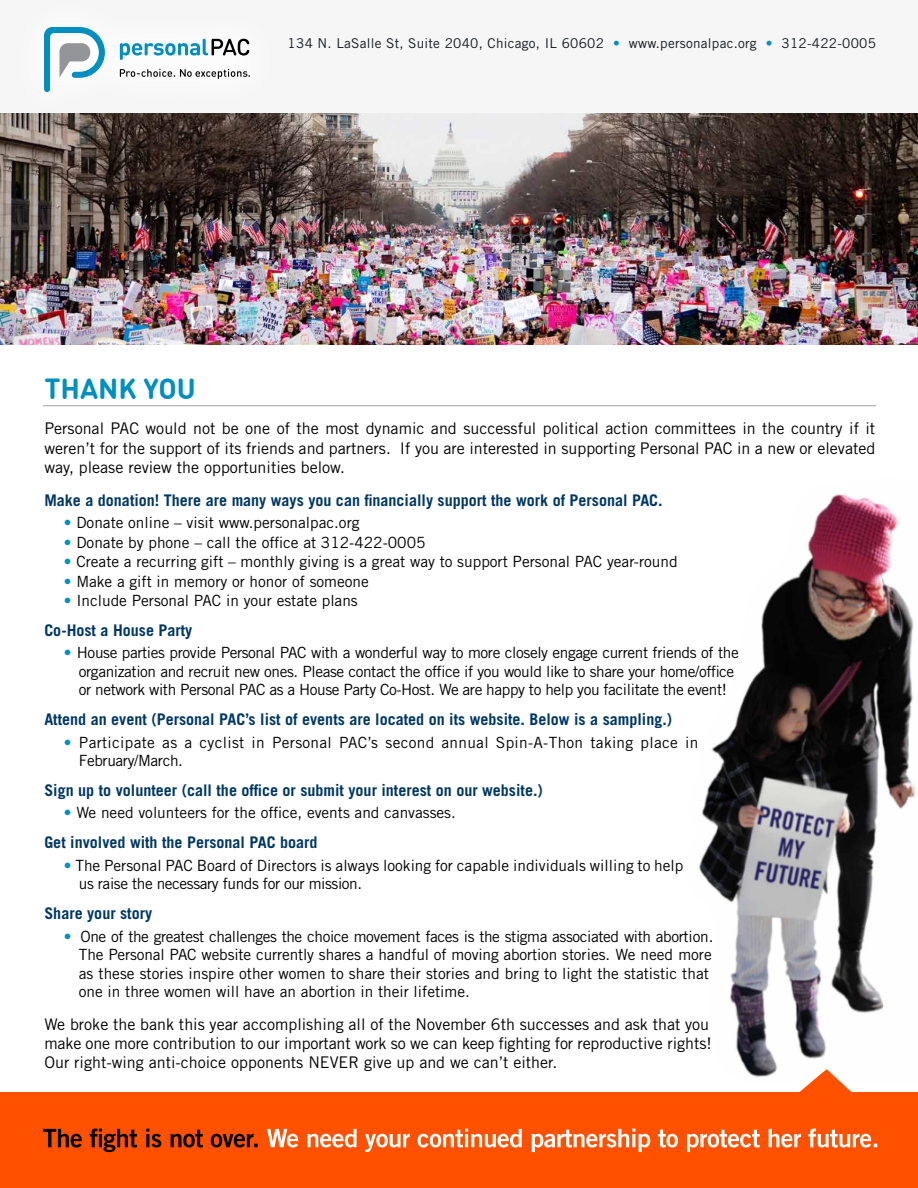
<style>
.page{position:relative;width:918px;height:1188px;background:#fff}
.page>*{position:absolute;margin:0;border:0;box-sizing:border-box;transform-origin:0 0}
.t1{font:700 28.5px "DIN Round Offc";color:#008fbe}
.t2{font:16.05px/19.2px "Trade Gothic LT Std";color:#000;text-align:justify}
.t3{font:700 16.05px "Trade Gothic LT Std";color:#003764}
.t4{font:15.45px/18.6px "Trade Gothic LT Std";color:#000}
.t5{font:15.45px/18.6px "Trade Gothic LT Std";letter-spacing:-.025em;color:#000}
.t6{font:15.45px/18.6px "Trade Gothic LT Std";letter-spacing:.02em;color:#000}
.t7{font:13.5px "Trade Gothic LT Std";letter-spacing:.02em;color:#101820}
.s1{color:#008fbe}
</style>
<div class="page">
<div style="left:0;top:0;width:918px;height:138px;background:#f7f6f6"></div>
<div style="left:0;top:1093px;width:918px;height:95px;background:#ff5100"></div>
<img style="left:699px;top:493px;width:216px;height:584px">
<svg style="left:120px;top:39px;width:129px;height:21px"></svg>
<svg style="left:120px;top:69px;width:130px;height:10px"></svg>
<svg style="left:44px;top:27px;width:61px;height:65px"></svg>
<hr style="left:43px;top:405px;width:833px;height:1px;background:#9fa0a2">
<svg style="left:781px;top:1069px;width:101px;height:24px"></svg>
<img style="left:0;top:114px;width:918px;height:231px">
<svg style="left:267px;top:1129px;width:610px;height:23px"></svg>
<svg style="left:43px;top:1129px;width:215px;height:23px"></svg>
<p class="t7" style="left:288px;top:35px;width:590px">134 N. LaSalle St, Suite 2040, Chicago, IL 60602 <span class="s1">•</span> www.personalpac.org <span class="s1">•</span> 312-422-0005</p>
<h1 class="t1" style="left:44px;top:370px;width:153px">THANK YOU</h1>
<p class="t2" style="left:44px;top:419px;width:833px">Personal PAC would not be one of the most dynamic and successful political action committees in the country if it weren’t for the support of its friends and partners. If you are interested in supporting Personal PAC in a new or elevated way, please review the opportunities below.</p>
<p class="t3" style="left:44px;top:490px;width:620px">Make a donation! There are many ways you can financially support the work of Personal PAC.</p>
<p class="t4" style="left:64px;top:513px;width:297px"><span class="s1">•</span> Donate online – visit www.personalpac.org</p>
<p class="t4" style="left:64px;top:533px;width:363px"><span class="s1">•</span> Donate by phone – call the office at 312-422-0005</p>
<p class="t4" style="left:64px;top:552px;width:615px"><span class="s1">•</span> Create a recurring gift – monthly giving is a great way to support Personal PAC year-round</p>
<p class="t4" style="left:64px;top:572px;width:307px"><span class="s1">•</span> Make a gift in memory or honor of someone</p>
<p class="t4" style="left:64px;top:591px;width:295px"><span class="s1">•</span> Include Personal PAC in your estate plans</p>
<p class="t3" style="left:44px;top:620px;width:150px">Co-Host a House Party</p>
<p class="t5" style="left:79px;top:643px;width:661px;text-indent:-15px"><span class="s1">•</span> House parties provide Personal PAC with a wonderful way to more closely engage current friends of the organization and recruit new ones. Please contact the office if you would like to share your home/office or network with Personal PAC as a House Party Co-Host. We are happy to help you facilitate the event!</p>
<p class="t3" style="left:44px;top:710px;width:629px">Attend an event (Personal PAC’s list of events are located on its website. Below is a sampling.)</p>
<p class="t6" style="left:79px;top:733px;width:621px;text-indent:-15px"><span class="s1">•</span> Participate as a cyclist in Personal PAC’s second annual Spin-A-Thon taking place in<br>February/March.</p>
<p class="t3" style="left:44px;top:780px;width:500px">Sign up to volunteer (call the office or submit your interest on our website.)</p>
<p class="t4" style="left:64px;top:803px;width:393px"><span class="s1">•</span> We need volunteers for the office, events and canvasses.</p>
<p class="t3" style="left:44px;top:833px;width:275px">Get involved with the Personal PAC board</p>
<p class="t4" style="left:79px;top:856px;width:606px;text-indent:-15px"><span class="s1">•</span> The Personal PAC Board of Directors is always looking for capable individuals willing to help us raise the necessary funds for our mission.</p>
<p class="t3" style="left:44px;top:903px;width:109px">Share your story</p>
<p class="t4" style="left:79px;top:927px;width:636px;text-indent:-15px"><span class="s1">•</span> One of the greatest challenges the choice movement faces is the stigma associated with abortion.<br>The Personal PAC website currently shares a handful of moving abortion stories. We need more as these stories inspire other women to share their stories and bring to light the statistic that one in three women will have an abortion in their lifetime.</p>
<p class="t2" style="left:44px;top:1014px;width:669px;text-align:left">We broke the bank this year accomplishing all of the November 6th successes and ask that you make one more contribution to our important work so we can keep fighting for reproductive rights!<br>Our right-wing anti-choice opponents NEVER give up and we can’t either.</p>
</div>
